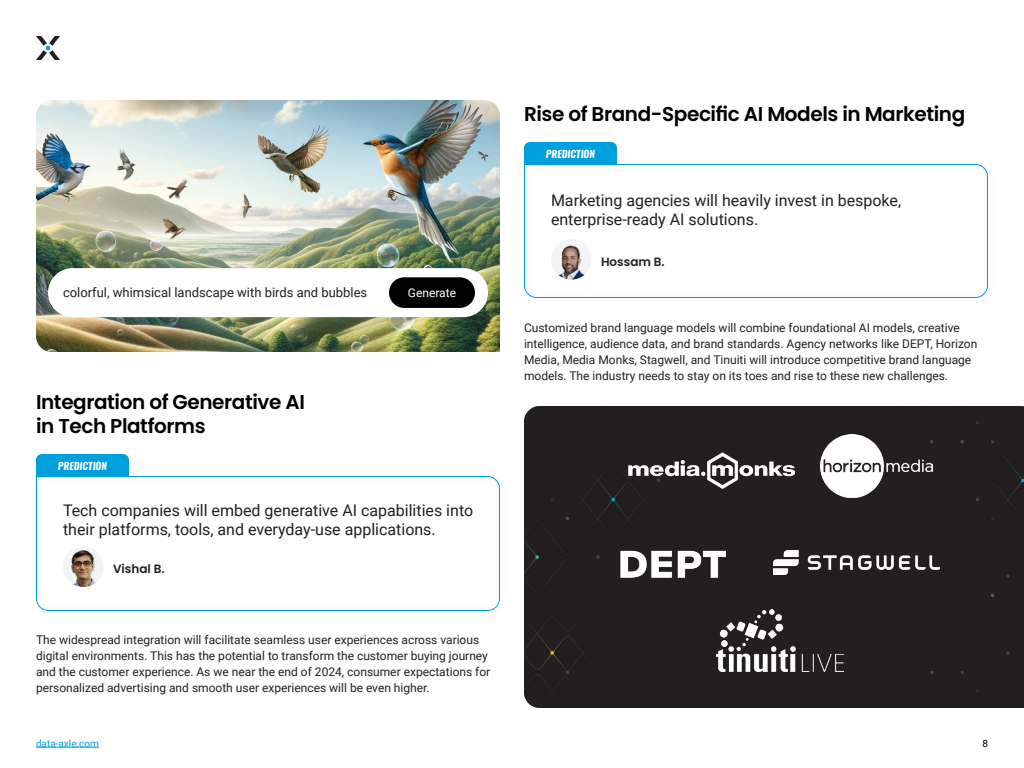
<style>
.page{position:relative;width:1024px;height:768px;background:#fff}
.page>*{position:absolute;margin:0;border:0;box-sizing:border-box;transform-origin:0 0}
.t1{font:600 20px/24px "Poppins";letter-spacing:-.02em;color:#000}
.t2{font:16px/19.2px "Roboto";color:#221f20}
.t3{font:13px "Roboto";color:#221f20}
.t4{font:12px/16px "Roboto";color:#221f20}
.t5{font:600 12px "Poppins";color:#221f20}
.t6{font:500 12px "Roboto";color:#fff}
.t7{font:12px "Roboto";color:#fff}
.t8{font:italic 700 10px "Oswald";color:#fff}
.t9{font:10px "Roboto";color:#00a0dc}
.t10{font:10px "Roboto";color:#000}
</style>
<div class="page">
<svg style="left:36px;top:36px;width:24px;height:24px"></svg>
<hr style="left:36px;top:747px;width:63px;height:1px;background:#00a0dc">
<svg style="left:36px;top:476px;width:464px;height:135px"></svg>
<svg style="left:524px;top:164px;width:464px;height:134px"></svg>
<div style="left:551px;top:239px;width:41px;height:41px;background:#f3f4f5;border-radius:50%"></div>
<img style="left:553px;top:242px;width:37px;height:38px">
<div style="left:524px;top:406px;width:500px;height:302px;background:#231f20"></div>
<img style="left:36px;top:100px;width:464px;height:252px">
<div style="left:524px;top:142px;width:93px;height:22px;background:#00a0dc"></div>
<div style="left:36px;top:454px;width:93px;height:22px;background:#00a0dc"></div>
<div style="left:48px;top:268px;width:440px;height:49px;background:#fff;border-radius:24px"></div>
<div style="left:389px;top:277px;width:86px;height:31px;background:#000;border-radius:15px"></div>
<div style="left:63px;top:546px;width:41px;height:41px;background:#f3f4f5;border-radius:50%"></div>
<img style="left:64px;top:546px;width:40px;height:41px">
<img style="left:820px;top:435px;width:112px;height:63px">
<img style="left:628px;top:453px;width:166px;height:36px">
<img style="left:716px;top:610px;width:128px;height:62px">
<img style="left:621px;top:549px;width:104px;height:30px">
<img style="left:774px;top:550px;width:165px;height:25px">
<h1 class="t1" style="left:524px;top:102px;width:443px">Rise of Brand-Specific AI Models in Marketing</h1>
<p class="t8" style="left:546px;top:147px;width:51px">PREDICTION</p>
<p class="t3" style="left:63px;top:284px;width:306px">colorful, whimsical landscape with birds and bubbles</p>
<p class="t7" style="left:408px;top:284px;width:50px">Generate</p>
<h1 class="t1" style="left:36px;top:390px;width:270px">Integration of Generative AI in Tech Platforms</h1>
<p class="t6" style="left:55px;top:457px;width:56px">Prediction</p>
<h2 class="t2" style="left:63px;top:500px;width:412px">Tech companies will embed generative AI capabilities into their platforms, tools, and everyday-use applications.</h2>
<p class="t8" style="left:58px;top:459px;width:51px">PREDICTION</p>
<p class="t5" style="left:113px;top:562px;width:53px">Vishal B.</p>
<p class="t4" style="left:36px;top:631px;width:456px">The widespread integration will facilitate seamless user experiences across various digital environments. This has the potential to transform the customer buying journey and the customer experience. As we near the end of 2024, consumer expectations for personalized advertising and smooth user experiences will be even higher.</p>
<h2 class="t2" style="left:551px;top:190px;width:352px">Marketing agencies will heavily invest in bespoke, enterprise-ready AI solutions.</h2>
<p class="t5" style="left:601px;top:254px;width:65px">Hossam B.</p>
<p class="t4" style="left:524px;top:319px;width:455px">Customized brand language models will combine foundational AI models, creative intelligence, audience data, and brand standards. Agency networks like DEPT, Horizon Media, Media Monks, Stagwell, and Tinuiti will introduce competitive brand language models. The industry needs to stay on its toes and rise to these new challenges.</p>
<p class="t9" style="left:36px;top:736px;width:65px">data-axle.com</p>
<p class="t10" style="left:982px;top:736px;width:7px">8</p>
</div>
